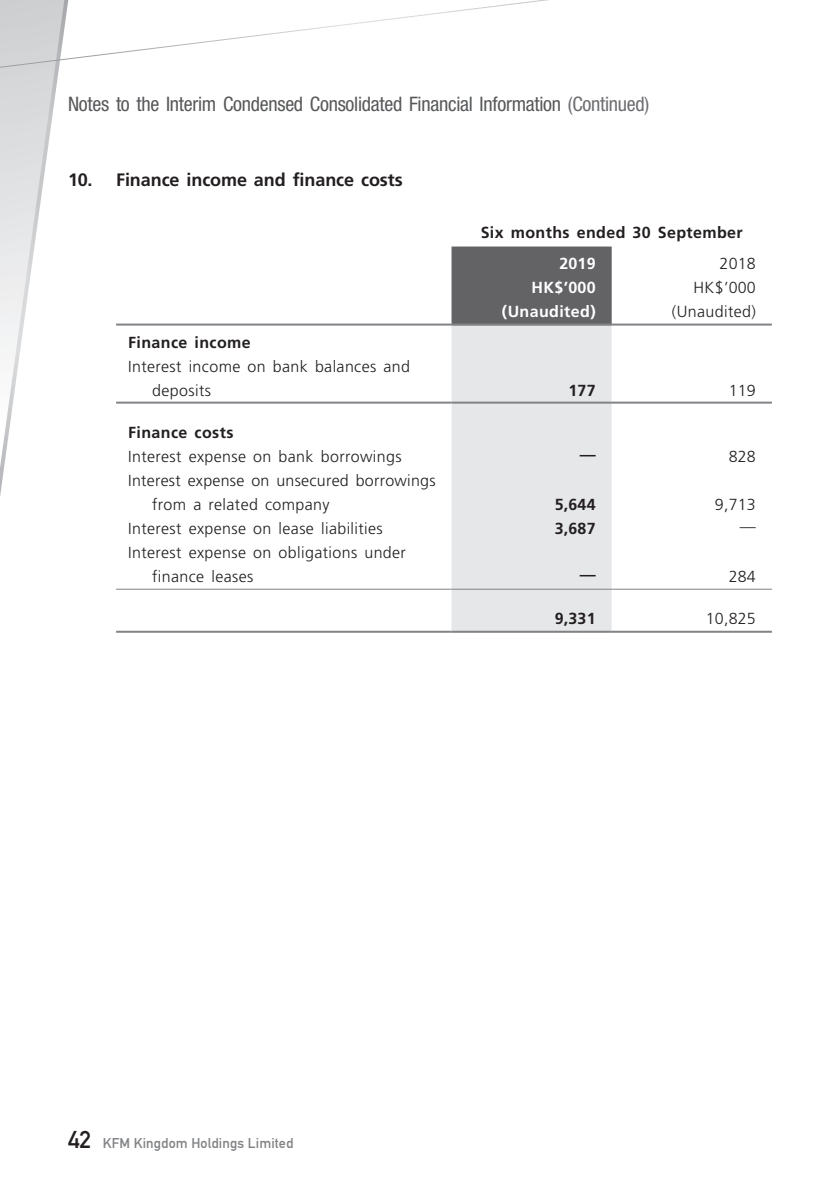
<style>
.page{position:relative;width:840px;height:1191px;background:#fff}
.page>*{position:absolute;margin:0;border:0;box-sizing:border-box;transform-origin:0 0}
.t1{font:condensed 20px "Helvetica Neue LT Std";letter-spacing:-.015em;color:#57585a}
._03_H1{font:700 18px "Frutiger LT Std";letter-spacing:-.005em;color:#231f20}
._15_Table_Stub{font:300 16px/24px "Frutiger LT Std";letter-spacing:.025em;color:#231f20}
._12___P2{font:700 16px "Frutiger LT Std";letter-spacing:.025em;color:#231f20}
._12___P2-2{font:300 16px "Frutiger LT Std";letter-spacing:.015em;color:#231f20}
._15_Table_Stub-2{font:700 16px "Frutiger LT Std";letter-spacing:.025em;color:#231f20}
._12___P2-3{font:700 16px "Frutiger LT Std";letter-spacing:.025em;color:#fff}
.t2{font:14px "DIN Mittelschrift Std";letter-spacing:.01em;color:#808285}
.s1{color:#6c6d70}
.s2{font-size:24px;color:#231f20}
</style>
<div class="page">
<svg style="left:0;top:72px;width:59px;height:424px"></svg>
<svg style="left:0;top:0;width:548px;height:72px"></svg>
<div style="left:451px;top:246px;width:160px;height:77px;background:#636366"></div>
<div style="left:451px;top:325px;width:160px;height:306px;background:#e6e7e9"></div>
<hr style="left:116px;top:323px;width:335px;height:2px;background:#808285">
<hr style="left:451px;top:323px;width:160px;height:2px;background:#808285">
<hr style="left:611px;top:323px;width:160px;height:2px;background:#808285">
<hr style="left:116px;top:401px;width:335px;height:2px;background:#808285">
<hr style="left:451px;top:401px;width:160px;height:2px;background:#808285">
<hr style="left:611px;top:401px;width:160px;height:2px;background:#808285">
<hr style="left:116px;top:588px;width:335px;height:1px;background:#808285">
<hr style="left:451px;top:588px;width:160px;height:1px;background:#808285">
<hr style="left:611px;top:588px;width:160px;height:1px;background:#808285">
<hr style="left:116px;top:631px;width:335px;height:2px;background:#808285">
<hr style="left:451px;top:631px;width:160px;height:2px;background:#808285">
<hr style="left:611px;top:631px;width:160px;height:2px;background:#808285">
<p class="t1" style="left:68px;top:92px;width:582px">Notes to the Interim Condensed Consolidated Financial Information <span class="s1">(Continued)</span></p>
<p class="_03_H1" style="left:68px;top:169px;width:336px">10. Finance income and finance costs</p>
<p class="_15_Table_Stub-2" style="left:128px;top:332px;width:124px">Finance income</p>
<p class="_15_Table_Stub" style="left:152px;top:354px;width:259px;text-indent:-24px">Interest income on bank balances and deposits</p>
<p class="_12___P2" style="left:480px;top:223px;width:263px">Six months ended 30 September</p>
<p class="_12___P2-3" style="left:559px;top:253px;width:38px">2019</p>
<p class="_12___P2-2" style="left:719px;top:254px;width:38px">2018</p>
<p class="_12___P2-3" style="left:531px;top:277px;width:66px">HK$’000</p>
<p class="_12___P2-2" style="left:693px;top:278px;width:64px">HK$’000</p>
<p class="_12___P2-3" style="left:501px;top:301px;width:95px">(Unaudited)</p>
<p class="_12___P2-2" style="left:671px;top:302px;width:85px">(Unaudited)</p>
<p class="_12___P2" style="left:568px;top:380px;width:29px">177</p>
<p class="_12___P2-2" style="left:728px;top:381px;width:29px">119</p>
<p class="_15_Table_Stub-2" style="left:128px;top:422px;width:107px">Finance costs</p>
<p class="_15_Table_Stub" style="left:128px;top:444px;width:275px">Interest expense on bank borrowings</p>
<p class="_12___P2" style="left:579px;top:445px;width:17px">—</p>
<p class="_12___P2-2" style="left:728px;top:447px;width:29px">828</p>
<p class="_15_Table_Stub" style="left:152px;top:468px;width:285px;text-indent:-24px">Interest expense on unsecured borrowings from a related company</p>
<p class="_12___P2" style="left:554px;top:494px;width:42px">5,644</p>
<p class="_12___P2-2" style="left:714px;top:495px;width:42px">9,713</p>
<p class="_15_Table_Stub" style="left:128px;top:516px;width:256px">Interest expense on lease liabilities</p>
<p class="_12___P2" style="left:554px;top:518px;width:42px">3,687</p>
<p class="_12___P2-2" style="left:739px;top:517px;width:17px">—</p>
<p class="_15_Table_Stub" style="left:152px;top:540px;width:255px;text-indent:-24px">Interest expense on obligations under finance leases</p>
<p class="_12___P2" style="left:579px;top:565px;width:17px">—</p>
<p class="_12___P2-2" style="left:728px;top:567px;width:29px">284</p>
<p class="_12___P2" style="left:554px;top:609px;width:42px">9,331</p>
<p class="_12___P2-2" style="left:705px;top:609px;width:52px">10,825</p>
<p class="t2" style="left:68px;top:1134px;width:227px"><span class="s2">42</span> KFM Kingdom Holdings Limited</p>
</div>
